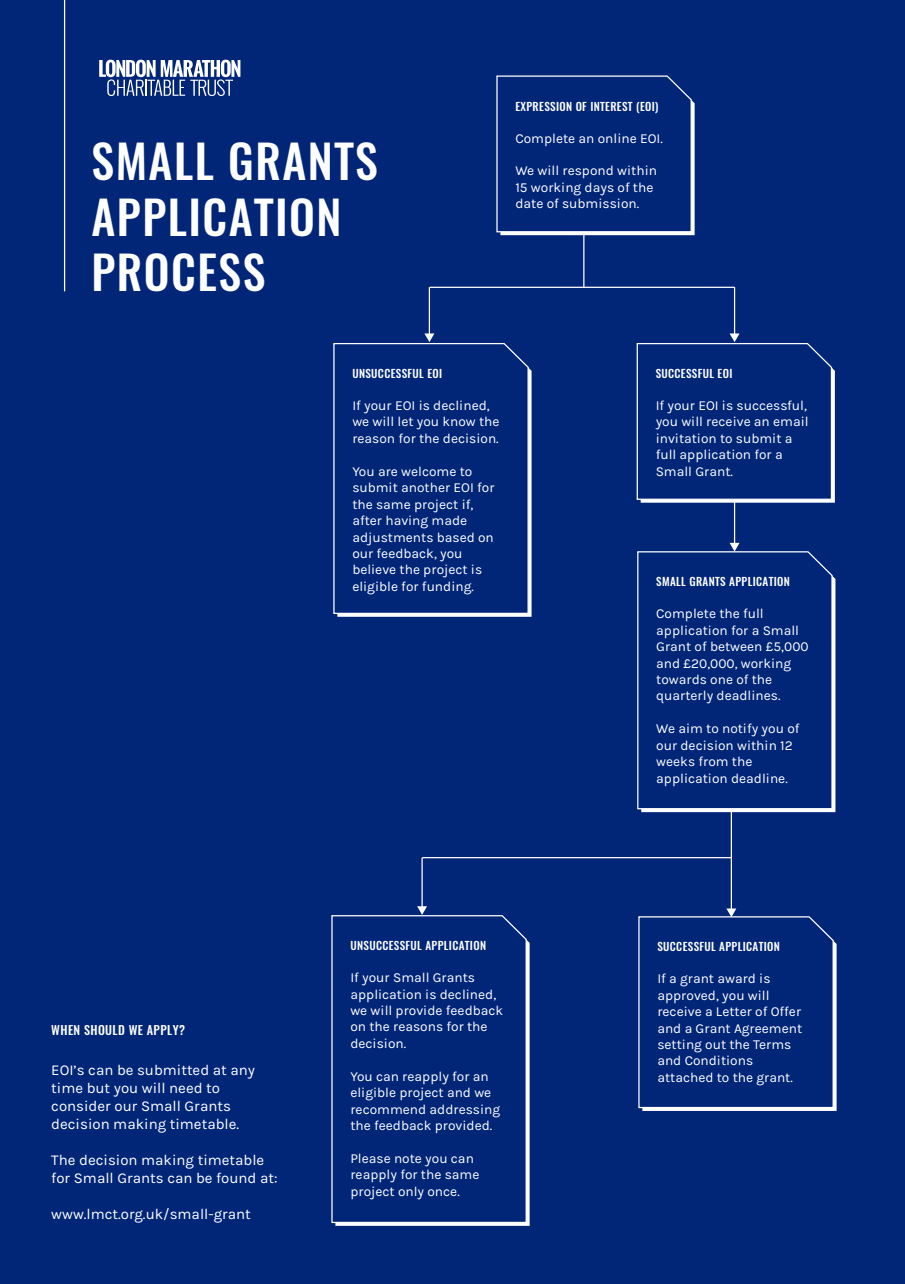
<style>
.page{position:relative;width:905px;height:1284px;background:#fff}
.page>*{position:absolute;margin:0;border:0;box-sizing:border-box;transform-origin:0 0}
.t1{font:500 46px/55.2px "Oswald";letter-spacing:.03em;color:#fff}
.t2{font:15px/18px "Karla";color:#fff}
.t3{font:13.75px/16.4px "Karla";color:#fff}
.t4{font:500 12.25px "Oswald";letter-spacing:.03em;color:#fff}
.t5{font:500 11.12px "Oswald";letter-spacing:.03em;color:#fff}
</style>
<div class="page">
<div style="left:0;top:0;width:905px;height:1283px;background:#012678"></div>
<svg style="left:641px;top:576px;width:194px;height:236px"></svg>
<svg style="left:99px;top:60px;width:141px;height:36px"></svg>
<svg style="left:637px;top:551px;width:196px;height:258px"></svg>
<hr style="left:734px;top:287px;width:1px;height:48px;background:#fff">
<hr style="left:734px;top:501px;width:1px;height:43px;background:#fff">
<svg style="left:729px;top:543px;width:10px;height:8px"></svg>
<hr style="left:429px;top:287px;width:1px;height:48px;background:#fff">
<svg style="left:424px;top:333px;width:10px;height:9px"></svg>
<hr style="left:583px;top:233px;width:1px;height:54px;background:#fff">
<hr style="left:64px;top:0;width:1px;height:291px;background:#fff">
<svg style="left:636px;top:333px;width:198px;height:169px"></svg>
<svg style="left:496px;top:75px;width:198px;height:160px"></svg>
<svg style="left:333px;top:343px;width:196px;height:271px"></svg>
<svg style="left:331px;top:914px;width:196px;height:309px"></svg>
<hr style="left:430px;top:287px;width:304px;height:1px;background:#fff">
<hr style="left:422px;top:857px;width:309px;height:1px;background:#fff">
<hr style="left:730px;top:811px;width:2px;height:98px;background:#fff">
<svg style="left:638px;top:908px;width:198px;height:202px"></svg>
<hr style="left:421px;top:857px;width:2px;height:50px;background:#fff">
<svg style="left:417px;top:906px;width:10px;height:8px"></svg>
<h1 class="t1" style="left:92px;top:135px;width:288px">SMALL GRANTS<br>APPLICATION<br>PROCESS</h1>
<p class="t5" style="left:515px;top:98px;width:145px">EXPRESSION OF INTEREST (EOI)</p>
<p class="t3" style="left:515px;top:130px;width:149px">Complete an online EOI.</p>
<p class="t3" style="left:515px;top:163px;width:143px">We will respond within<br>15 working days of the date of submission.</p>
<p class="t5" style="left:352px;top:365px;width:91px">UNSUCCESSFUL EOI</p>
<p class="t3" style="left:352px;top:397px;width:149px">If your EOI is declined, we will let you know the reason for the decision.</p>
<p class="t3" style="left:352px;top:463px;width:144px">You are welcome to submit another EOI for the same project if, after having made adjustments based on our feedback, you believe the project is eligible for funding.</p>
<p class="t5" style="left:655px;top:365px;width:78px">SUCCESSFUL EOI</p>
<p class="t3" style="left:655px;top:397px;width:154px">If your EOI is successful, you will receive an email invitation to submit a full application for a<br>Small Grant.</p>
<p class="t5" style="left:656px;top:574px;width:135px">SMALL GRANTS APPLICATION</p>
<p class="t3" style="left:656px;top:605px;width:154px">Complete the full application for a Small<br>Grant of between £5,000 and £20,000, working towards one of the quarterly deadlines.</p>
<p class="t3" style="left:656px;top:720px;width:145px">We aim to notify you of our decision within 12 weeks from the application deadline.</p>
<p class="t4" style="left:51px;top:1021px;width:135px">WHEN SHOULD WE APPLY?</p>
<p class="t2" style="left:51px;top:1061px;width:205px">EOI’s can be submitted at any time but you will need to consider our Small Grants decision making timetable.</p>
<p class="t2" style="left:51px;top:1151px;width:228px">The decision making timetable for Small Grants can be found at:</p>
<p class="t2" style="left:51px;top:1205px;width:201px">www.lmct.org.uk/small-grant</p>
<p class="t5" style="left:350px;top:937px;width:137px">UNSUCCESSFUL APPLICATION</p>
<p class="t3" style="left:350px;top:969px;width:154px">If your Small Grants application is declined, we will provide feedback on the reasons for the decision.</p>
<p class="t3" style="left:350px;top:1068px;width:151px">You can reapply for an eligible project and we recommend addressing the feedback provided.</p>
<p class="t3" style="left:350px;top:1150px;width:131px">Please note you can reapply for the same project only once.</p>
<p class="t5" style="left:657px;top:938px;width:124px">SUCCESSFUL APPLICATION</p>
<p class="t3" style="left:657px;top:970px;width:146px">If a grant award is approved, you will receive a Letter of Offer and a Grant Agreement setting out the Terms and Conditions attached to the grant.</p>
</div>
